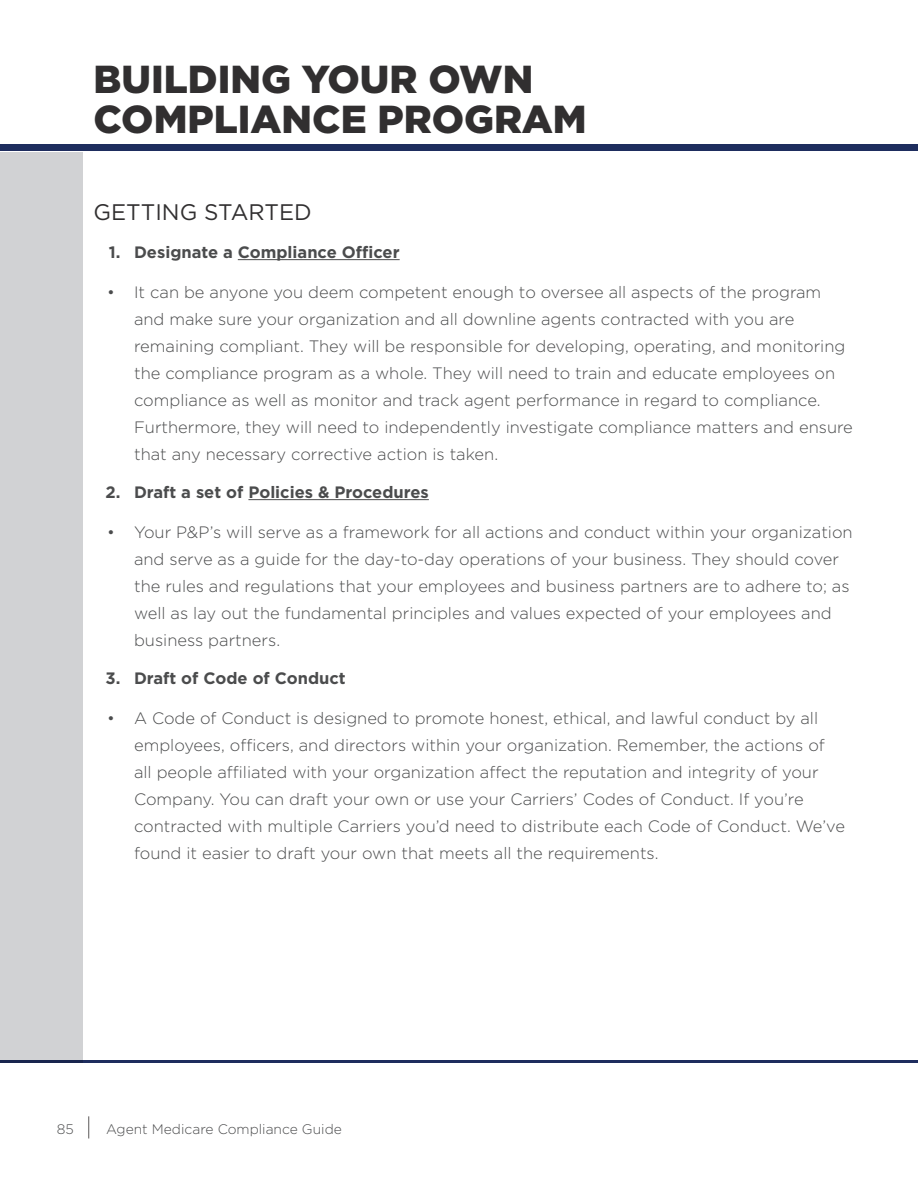
<style>
.page{position:relative;width:918px;height:1188px;background:#fff}
.page>*{position:absolute;margin:0;border:0;box-sizing:border-box;transform-origin:0 0}
.Headline_2{font:900 39px/40.5px "Gotham";color:#312f30}
.To_TOC_-_2_Subhead{font:22.5px "Gotham";color:#312f30}
.t1{font:300 16.5px/27px "Gotham";color:#4b4c4d}
.t2{font:700 16.5px "Gotham";color:#4b4c4d}
.t3{font:300 13.8px "Gotham";color:#4b4c4d}
</style>
<div class="page">
<svg style="left:88px;top:1116px;width:1px;height:23px"></svg>
<div style="left:0;top:152px;width:82px;height:911px;background:#d1d2d4"></div>
<div style="left:0;top:144px;width:918px;height:7px;background:#1e2d5e"></div>
<hr style="left:0;top:1060px;width:918px;height:3px;background:#1e2d5e">
<hr style="left:238px;top:259px;width:162px;height:1px;background:#4b4c4d">
<hr style="left:248px;top:499px;width:181px;height:1px;background:#4b4c4d">
<p class="Headline_2" style="left:94px;top:58px;width:495px">BUILDING YOUR OWN<br>COMPLIANCE PROGRAM</p>
<p class="To_TOC_-_2_Subhead" style="left:94px;top:198px;width:220px">GETTING STARTED</p>
<p class="t2" style="left:109px;top:241px;width:292px">1. Designate a Compliance Officer</p>
<p class="t1" style="left:134px;top:279px;width:720px;text-indent:-27px">• It can be anyone you deem competent enough to oversee all aspects of the program and make sure your organization and all downline agents contracted with you are remaining compliant. They will be responsible for developing, operating, and monitoring the compliance program as a whole. They will need to train and educate employees on compliance as well as monitor and track agent performance in regard to compliance.<br>Furthermore, they will need to independently investigate compliance matters and ensure that any necessary corrective action is taken.</p>
<p class="t2" style="left:106px;top:481px;width:325px">2. Draft a set of Policies &amp; Procedures</p>
<p class="t1" style="left:134px;top:519px;width:720px;text-indent:-27px">• Your P&amp;P’s will serve as a framework for all actions and conduct within your organization and serve as a guide for the day-to-day operations of your business. They should cover the rules and regulations that your employees and business partners are to adhere to; as well as lay out the fundamental principles and values expected of your employees and business partners.</p>
<p class="t2" style="left:106px;top:667px;width:242px">3. Draft of Code of Conduct</p>
<p class="t1" style="left:134px;top:705px;width:712px;text-indent:-27px">• A Code of Conduct is designed to promote honest, ethical, and lawful conduct by all employees, officers, and directors within your organization. Remember, the actions of all people affiliated with your organization affect the reputation and integrity of your Company. You can draft your own or use your Carriers’ Codes of Conduct. If you’re contracted with multiple Carriers you’d need to distribute each Code of Conduct. We’ve found it easier to draft your own that meets all the requirements.</p>
<p class="t3" style="left:57px;top:1120px;width:19px">85</p>
<p class="t3" style="left:106px;top:1120px;width:237px">Agent Medicare Compliance Guide</p>
</div>
